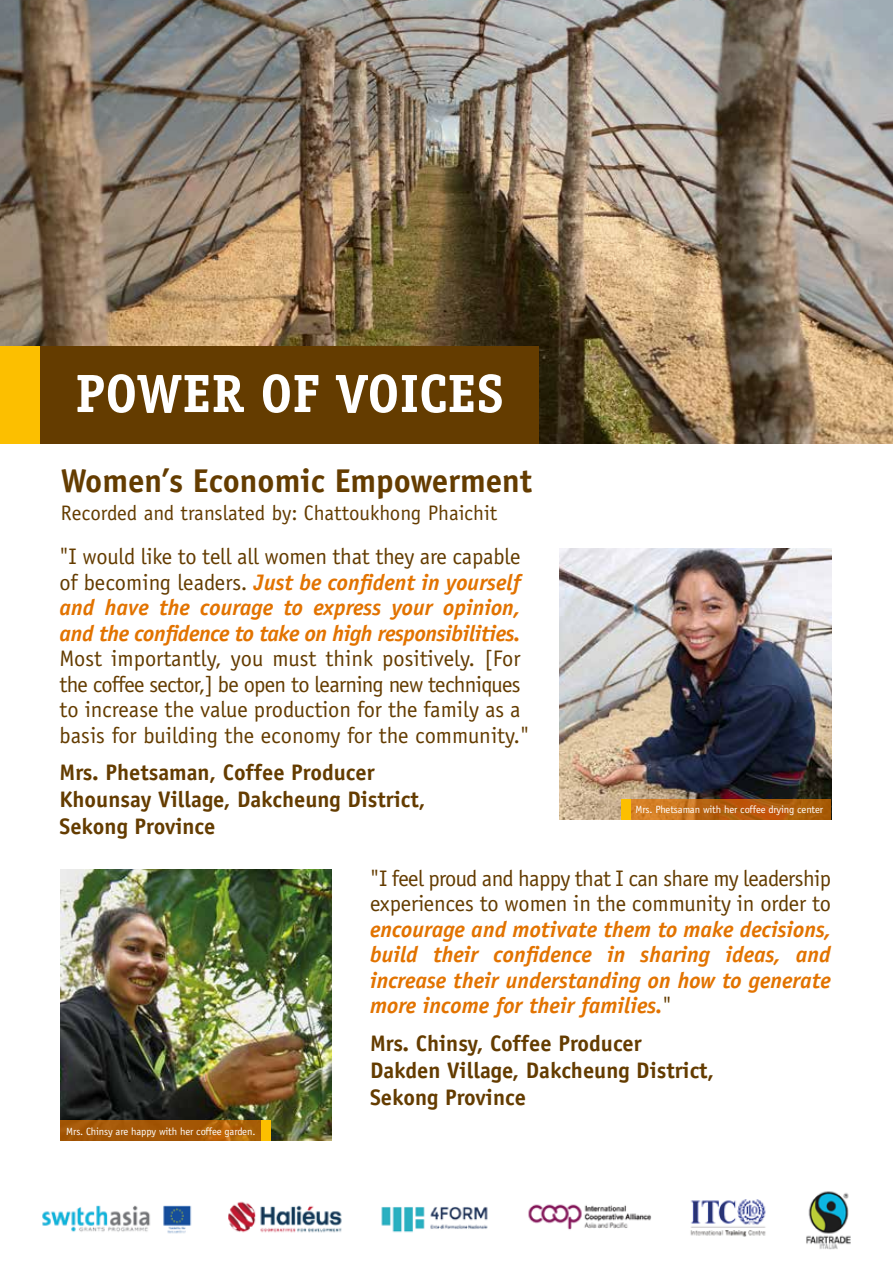
<style>
.page{position:relative;width:893px;height:1261px;background:#fff}
.page>*{position:absolute;margin:0;border:0;box-sizing:border-box;transform-origin:0 0}
.t1{font:700 54px "Officina Serif Std";color:#fff}
.t2{font:700 33px "Officina Sans Std";color:#643c00}
.t3{font:italic 700 22.5px/25.5px "Officina Sans Std";letter-spacing:-.015em;color:#e27300;text-align:justify}
.t4{font:22.5px/25.5px "Officina Sans Std";letter-spacing:-.005em;color:#643c00}
.t5{font:700 22.5px/27px "Officina Sans Std";color:#643c00}
.t6{font:22.5px/25.5px "Officina Sans Std";letter-spacing:-.025em;color:#643c00}
.t7{font:21px "Officina Sans Std";color:#643c00}
.t8{font:10.5px "Officina Sans Std";letter-spacing:-.01em;color:#fff}
.s1{font-weight:400;font-style:normal;color:#643c00}
</style>
<div class="page">
<img style="left:42px;top:1191px;width:809px;height:59px">
<img style="left:61px;top:869px;width:271px;height:271px">
<svg style="left:61px;top:1120px;width:200px;height:20px;background:#a75a07"></svg>
<div style="left:261px;top:1120px;width:9px;height:20px;background:#fcbf00"></div>
<img style="left:0;top:0;width:893px;height:444px">
<img style="left:560px;top:548px;width:271px;height:271px">
<svg style="left:631px;top:799px;width:200px;height:20px;background:#bc6613"></svg>
<div style="left:621px;top:799px;width:10px;height:20px;background:#fcbf00"></div>
<div style="left:0;top:346px;width:539px;height:98px;background:#643c00"></div>
<div style="left:0;top:346px;width:40px;height:98px;background:#fcbf00"></div>
<h1 class="t1" style="left:75px;top:360px;width:430px">POWER OF VOICES</h1>
<h2 class="t2" style="left:61px;top:460px;width:473px">Women’s Economic Empowerment</h2>
<p class="t7" style="left:61px;top:501px;width:438px">Recorded and translated by: Chattoukhong Phaichit</p>
<p class="t3" style="left:60px;top:544px;width:462px"><span class="s1">"I would like to tell all women that they are capable of becoming leaders.</span> Just be confident in yourself and have the courage to express your opinion, and the confidence to take on high responsibilities.</p>
<p class="t4" style="left:60px;top:646px;width:471px">Most importantly, you must think positively. [For the coffee sector,] be open to learning new techniques to increase the value production for the family as a basis for building the economy for the community."</p>
<p class="t5" style="left:60px;top:759px;width:367px">Mrs. Phetsaman, Coffee Producer<br>Khounsay Village, Dakcheung District,<br>Sekong Province</p>
<p class="t8" style="left:635px;top:803px;width:189px">Mrs. Phetsaman with her coffee drying center</p>
<p class="t8" style="left:66px;top:1125px;width:191px">Mrs. Chinsy are happy with her coffee garden.</p>
<p class="t6" style="left:370px;top:865px;width:463px">"I feel proud and happy that I can share my leadership experiences to women in the community in order to</p>
<p class="t3" style="left:370px;top:916px;width:462px">encourage and motivate them to make decisions, build their confidence in sharing ideas, and increase their understanding on how to generate more income for their families.<span class="s1">"</span></p>
<p class="t5" style="left:370px;top:1029px;width:346px">Mrs. Chinsy, Coffee Producer<br>Dakden Village, Dakcheung District,<br>Sekong Province</p>
</div>
